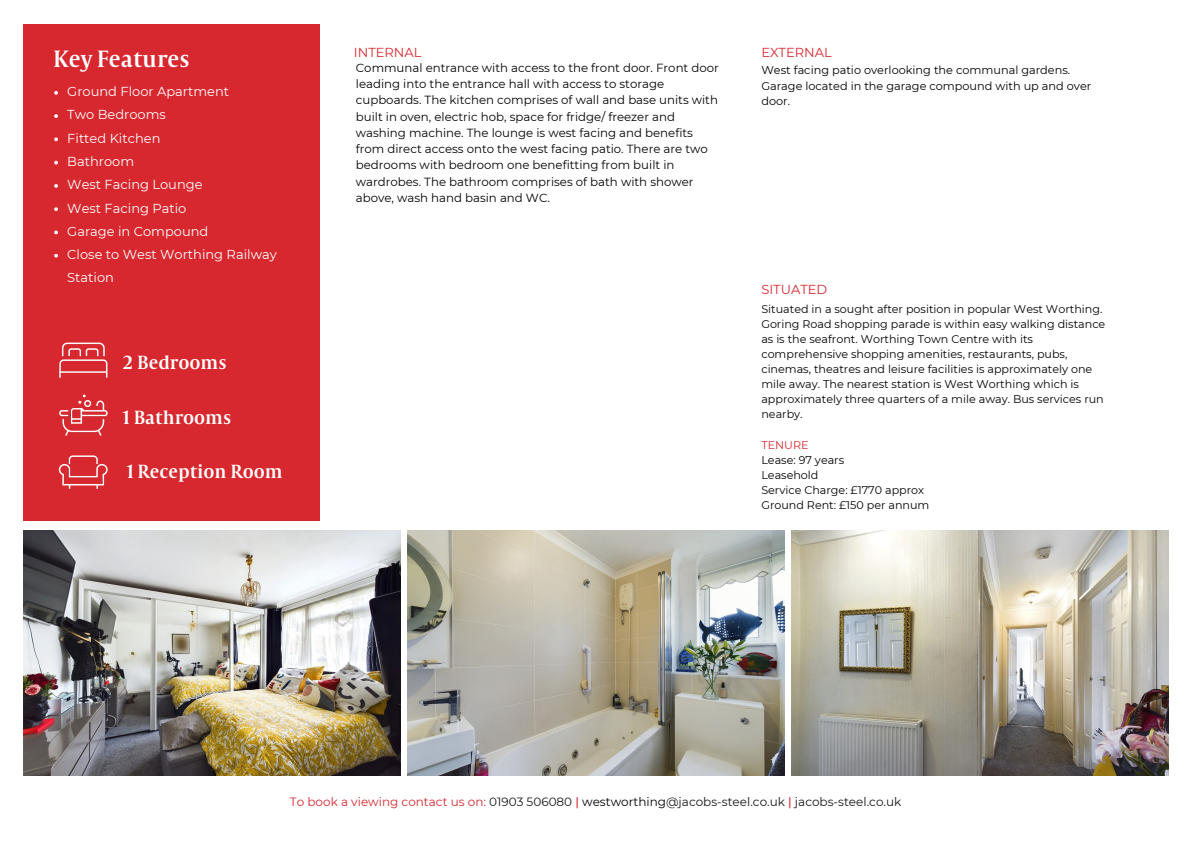
<style>
.page{position:relative;width:1191px;height:843px;background:#fff}
.page>*{position:absolute;margin:0;border:0;box-sizing:border-box;transform-origin:0 0}
.t1{font:26px "Capitolium Road";color:#fff}
.t2{font:21px "Capitolium Road";color:#fff}
.t3{font:13px/23.2px "Montserrat";color:#fff}
.t4{font:13px "Montserrat";color:#d7282f}
.t5{font:12px "Montserrat";color:#191718}
.t6{font:11.8px/16.3px "Montserrat";color:#000}
.t7{font:11.3px/15.6px "Montserrat";color:#000}
.t8{font:11.1px/15px "Montserrat";color:#000}
.t9{font:11.1px "Montserrat";color:#d7282f}
.s1{color:#d7282f}
.s2{font-weight:500;color:#d7282f}
.s3{color:#000}
</style>
<div class="page">
<img style="left:23px;top:530px;width:377px;height:245px">
<img style="left:407px;top:530px;width:377px;height:245px">
<img style="left:791px;top:530px;width:377px;height:245px">
<div style="left:23px;top:25px;width:297px;height:496px;background:#d7282f"></div>
<img style="left:58px;top:455px;width:50px;height:34px">
<img style="left:59px;top:394px;width:49px;height:42px">
<img style="left:59px;top:342px;width:49px;height:36px">
<svg style="left:54px;top:91px;width:4px;height:4px"></svg>
<svg style="left:54px;top:114px;width:4px;height:4px"></svg>
<svg style="left:54px;top:137px;width:4px;height:4px"></svg>
<svg style="left:54px;top:161px;width:4px;height:3px"></svg>
<svg style="left:54px;top:184px;width:4px;height:4px"></svg>
<svg style="left:54px;top:207px;width:4px;height:4px"></svg>
<svg style="left:54px;top:230px;width:4px;height:4px"></svg>
<svg style="left:54px;top:254px;width:4px;height:3px"></svg>
<h2 class="t1" style="left:53px;top:50px;width:138px">Key Features</h2>
<p class="t3" style="left:67px;top:80px;width:163px">Ground Floor Apartment</p>
<p class="t3" style="left:67px;top:103px;width:100px">Two Bedrooms</p>
<p class="t3" style="left:67px;top:126px;width:95px">Fitted Kitchen</p>
<p class="t3" style="left:67px;top:150px;width:68px">Bathroom</p>
<p class="t3" style="left:67px;top:173px;width:137px">West Facing Lounge</p>
<p class="t3" style="left:67px;top:196px;width:121px">West Facing Patio</p>
<p class="t3" style="left:67px;top:219px;width:143px">Garage in Compound</p>
<p class="t3" style="left:67px;top:243px;width:211px">Close to West Worthing Railway<br>Station</p>
<h2 class="t2" style="left:123px;top:355px;width:105px">2 Bedrooms</h2>
<h2 class="t2" style="left:123px;top:410px;width:110px">1 Bathrooms</h2>
<h3 class="t2" style="left:127px;top:464px;width:158px">1 Reception Room</h3>
<h3 class="t4" style="left:354px;top:45px;width:69px">INTERNAL</h3>
<h4 class="t4" style="left:761px;top:45px;width:72px">EXTERNAL</h4>
<p class="t7" style="left:761px;top:62px;width:331px">West facing patio overlooking the communal gardens.<br>Garage located in the garage compound with up and over door.</p>
<p class="t6" style="left:356px;top:59px;width:364px">Communal entrance with access to the front door. Front door leading into the entrance hall with access to storage cupboards. The kitchen comprises of wall and base units with built in oven, electric hob, space for fridge/ freezer and washing machine. The lounge is west facing and benefits from direct access onto the west facing patio. There are two bedrooms with bedroom one benefitting from built in wardrobes. The bathroom comprises of bath with shower above, wash hand basin and WC.</p>
<h4 class="t4" style="left:761px;top:281px;width:67px">SITUATED</h4>
<h3 class="t8" style="left:761px;top:302px;width:345px">Situated in a sought after position in popular West Worthing.<br>Goring Road shopping parade is within easy walking distance as is the seafront. Worthing Town Centre with its comprehensive shopping amenities, restaurants, pubs, cinemas, theatres and leisure facilities is approximately one mile away. The nearest station is West Worthing which is approximately three quarters of a mile away. Bus services run nearby.</h3>
<p class="t9" style="left:761px;top:437px;width:49px">TENURE</p>
<p class="t8" style="left:761px;top:452px;width:84px">Lease: 97 years</p>
<p class="t8" style="left:761px;top:467px;width:59px">Leasehold</p>
<p class="t8" style="left:761px;top:482px;width:164px">Service Charge: £1770 approx</p>
<p class="t8" style="left:761px;top:497px;width:169px">Ground Rent: £150 per annum</p>
<p class="t5" style="left:290px;top:794px;width:613px"><span class="s1">To book a viewing contact us on:</span> 01903 506080 <span class="s2">|</span> <span class="s3">westworthing</span>@jacobs-steel.co.uk <span class="s2">|</span> jacobs-steel.co.uk</p>
</div>
